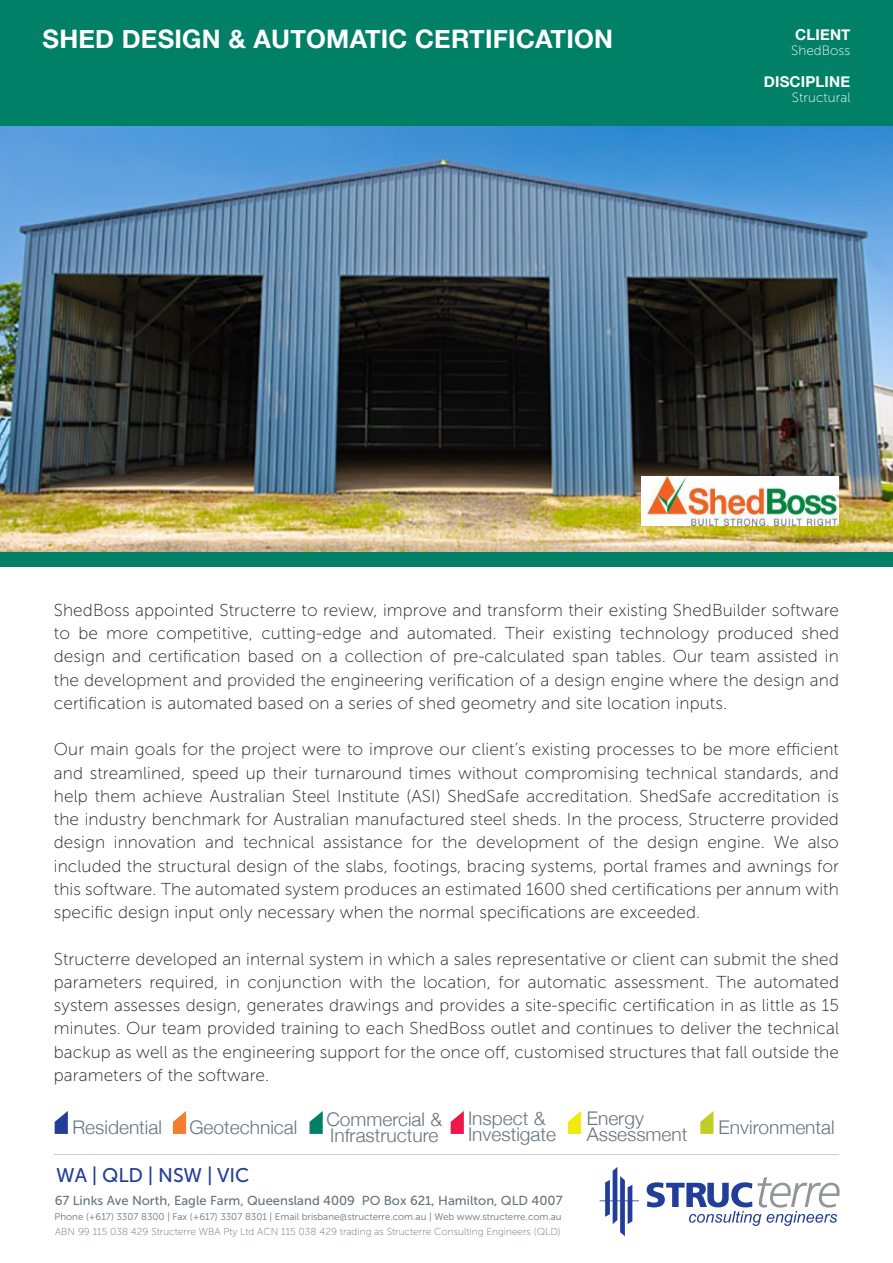
<style>
.page{position:relative;width:893px;height:1263px;background:#fff}
.page>*{position:absolute;margin:0;border:0;box-sizing:border-box;transform-origin:0 0}
.t1{font:700 25.5px "Helvetica Neue";letter-spacing:.01em;color:#fff}
.t2{font:19.65px "Museo Sans 500";letter-spacing:-.01em;color:#233e98}
.t3{font:300 18.75px/15.6px "Helvetica Neue";color:#667580}
.t4{font:17.25px/23.2px "Museo Sans 100";letter-spacing:.005em;color:#231f20;text-align:justify}
.t5{font:700 15px "Helvetica Neue";letter-spacing:.01em;color:#fff}
.t6{font:13.5px "Museo Sans 100";letter-spacing:.005em;color:#fff}
.t7{font:13.05px "Museo Sans 500";color:#667580}
.t8{font:10.05px "Museo Sans 100";color:#667580}
.t9{font:9.75px "Museo Sans 300";color:#667580}
</style>
<div class="page">
<div style="left:0;top:0;width:893px;height:566px;background:#008066"></div>
<img style="left:0;top:126px;width:893px;height:426px">
<svg style="left:600px;top:1167px;width:39px;height:69px"></svg>
<svg style="left:647px;top:1177px;width:193px;height:49px"></svg>
<hr style="left:54px;top:1154px;width:785px;height:1px;background:#939598">
<svg style="left:700px;top:1111px;width:13px;height:23px"></svg>
<svg style="left:55px;top:1111px;width:13px;height:23px"></svg>
<svg style="left:309px;top:1111px;width:14px;height:23px"></svg>
<svg style="left:173px;top:1111px;width:13px;height:23px"></svg>
<svg style="left:451px;top:1111px;width:13px;height:23px"></svg>
<svg style="left:568px;top:1111px;width:13px;height:23px"></svg>
<img style="left:641px;top:476px;width:198px;height:49px">
<h1 class="t1" style="left:43px;top:19px;width:572px">SHED DESIGN &amp; AUTOMATIC CERTIFICATION</h1>
<p class="t5" style="left:795px;top:22px;width:57px">CLIENT</p>
<p class="t6" style="left:791px;top:44px;width:61px">ShedBoss</p>
<p class="t5" style="left:764px;top:69px;width:88px">DISCIPLINE</p>
<p class="t6" style="left:792px;top:90px;width:60px">Structural</p>
<p class="t4" style="left:54px;top:598px;width:787px">ShedBoss appointed Structerre to review, improve and transform their existing ShedBuilder software to be more competitive, cutting-edge and automated. Their existing technology produced shed design and certification based on a collection of pre-calculated span tables. Our team assisted in the development and provided the engineering verification of a design engine where the design and certification is automated based on a series of shed geometry and site location inputs.</p>
<p class="t4" style="left:54px;top:738px;width:787px">Our main goals for the project were to improve our client’s existing processes to be more efficient and streamlined, speed up their turnaround times without compromising technical standards, and help them achieve Australian Steel Institute (ASI) ShedSafe accreditation. ShedSafe accreditation is the industry benchmark for Australian manufactured steel sheds. In the process, Structerre provided design innovation and technical assistance for the development of the design engine. We also included the structural design of the slabs, footings, bracing systems, portal frames and awnings for this software. The automated system produces an estimated 1600 shed certifications per annum with specific design input only necessary when the normal specifications are exceeded.</p>
<p class="t4" style="left:54px;top:947px;width:787px">Structerre developed an internal system in which a sales representative or client can submit the shed parameters required, in conjunction with the location, for automatic assessment. The automated system assesses design, generates drawings and provides a site-specific certification in as little as 15 minutes. Our team provided training to each ShedBoss outlet and continues to deliver the technical backup as well as the engineering support for the once off, customised structures that fall outside the parameters of the software.</p>
<p class="t3" style="left:73px;top:1118px;width:91px">Residential</p>
<p class="t3" style="left:326px;top:1110px;width:117px">Commercial &amp;<br>Infrastructure</p>
<p class="t3" style="left:189px;top:1118px;width:110px">Geotechnical</p>
<p class="t3" style="left:587px;top:1110px;width:102px">Energy<br>Assessment</p>
<p class="t3" style="left:468px;top:1110px;width:90px">Inspect &amp;<br>Investigate</p>
<p class="t3" style="left:719px;top:1118px;width:118px">Environmental</p>
<p class="t2" style="left:56px;top:1164px;width:195px">WA | QLD | NSW | VIC</p>
<p class="t7" style="left:55px;top:1193px;width:509px">67 Links Ave North, Eagle Farm, Queensland 4009 PO Box 621, Hamilton, QLD 4007</p>
<p class="t9" style="left:55px;top:1211px;width:508px">Phone (+617) 3307 8300 | Fax (+617) 3307 8301 | Email brisbane@structerre.com.au | Web www.structerre.com.au</p>
<p class="t8" style="left:55px;top:1226px;width:507px">ABN 99 115 038 429 Structerre WBA Pty Ltd ACN 115 038 429 trading as Structerre Consulting Engineers (QLD)</p>
</div>
